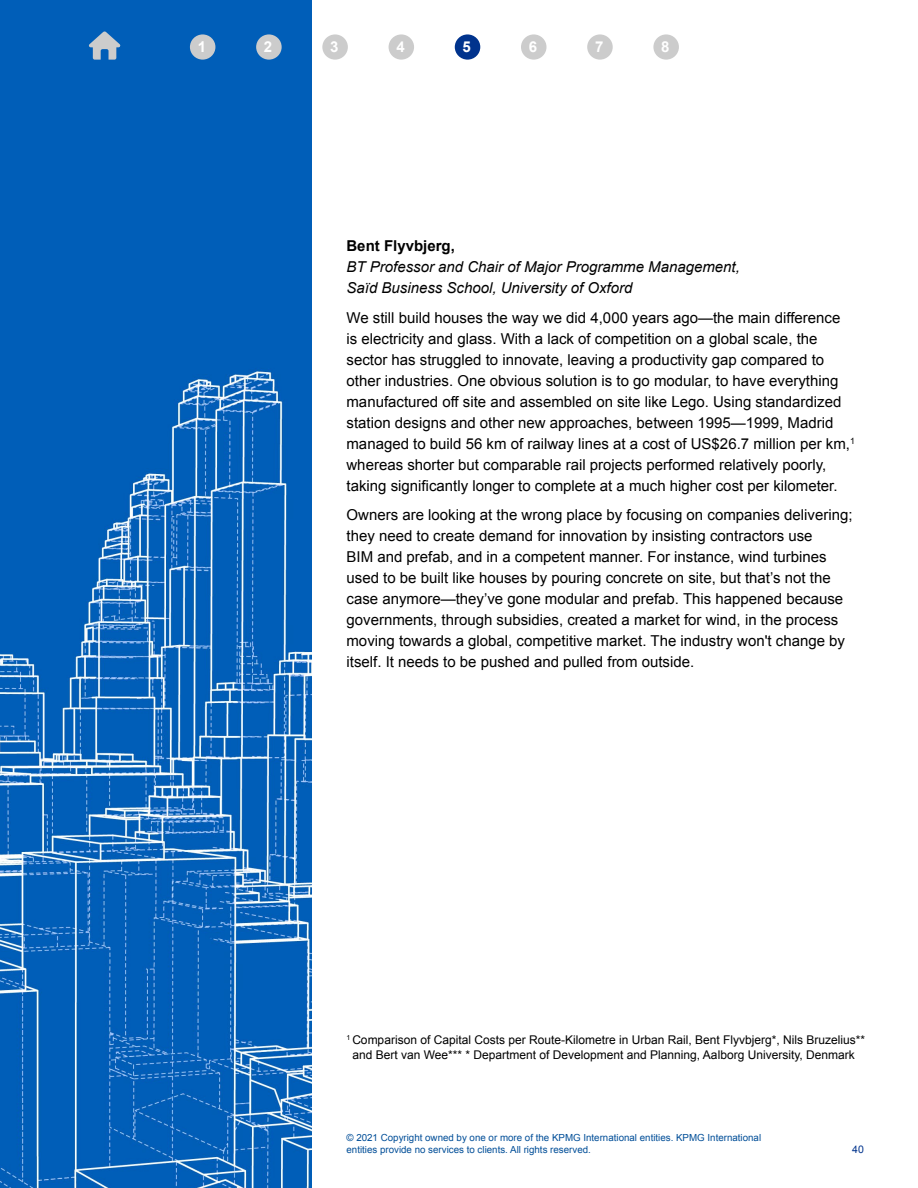
<style>
.page{position:relative;width:918px;height:1188px;background:#fff}
.page>*{position:absolute;margin:0;border:0;box-sizing:border-box;transform-origin:0 0}
.t1{font:15px/21px "Arial";color:#000}
.t2{font:italic 15px/21px "Arial";color:#000}
.t3{font:700 15px "Arial";color:#000}
.t4{font:700 15px "Arial";color:#fff}
.t5{font:12px/15px "Arial";color:#000;text-align:center}
.t6{font:10.5px "Arial";color:#00338d}
.t7{font:9.75px/12px "Arial";color:#004e98}
</style>
<div class="page">
<img style="left:0;top:0;width:312px;height:1188px">
<svg style="left:89px;top:31px;width:32px;height:29px"></svg>
<div style="left:190px;top:34px;width:25px;height:26px;background:#ccc;border-radius:50%"></div>
<div style="left:256px;top:34px;width:26px;height:26px;background:#ccc;border-radius:50%"></div>
<div style="left:322px;top:34px;width:26px;height:26px;background:#ccc;border-radius:50%"></div>
<div style="left:389px;top:34px;width:25px;height:26px;background:#ccc;border-radius:50%"></div>
<div style="left:455px;top:34px;width:25px;height:26px;background:#00338d;border-radius:50%"></div>
<div style="left:521px;top:34px;width:26px;height:26px;background:#ccc;border-radius:50%"></div>
<div style="left:587px;top:34px;width:26px;height:26px;background:#ccc;border-radius:50%"></div>
<div style="left:653px;top:34px;width:26px;height:26px;background:#ccc;border-radius:50%"></div>
<p class="t4" style="left:198px;top:37px;width:10px">1</p>
<p class="t4" style="left:264px;top:37px;width:10px">2</p>
<p class="t4" style="left:330px;top:37px;width:10px">3</p>
<p class="t4" style="left:396px;top:37px;width:10px">4</p>
<p class="t4" style="left:463px;top:37px;width:10px">5</p>
<p class="t4" style="left:529px;top:37px;width:10px">6</p>
<p class="t4" style="left:595px;top:37px;width:10px">7</p>
<p class="t4" style="left:661px;top:37px;width:10px">8</p>
<p class="t3" style="left:346px;top:236px;width:110px">Bent Flyvbjerg,</p>
<p class="t2" style="left:346px;top:256px;width:395px">BT Professor and Chair of Major Programme Management,<br>Saïd Business School, University of Oxford</p>
<p class="t1" style="left:346px;top:307px;width:510px">We still build houses the way we did 4,000 years ago—the main difference is electricity and glass. With a lack of competition on a global scale, the sector has struggled to innovate, leaving a productivity gap compared to other industries. One obvious solution is to go modular, to have everything manufactured off site and assembled on site like Lego. Using standardized station designs and other new approaches, between 1995—1999, Madrid managed to build 56 km of railway lines at a cost of US$26.7 million per km,<sup>1 </sup>whereas shorter but comparable rail projects performed relatively poorly, taking significantly longer to complete at a much higher cost per kilometer.</p>
<p class="t1" style="left:347px;top:505px;width:508px">Owners are looking at the wrong place by focusing on companies delivering; they need to create demand for innovation by insisting contractors use<br>BIM and prefab, and in a competent manner. For instance, wind turbines used to be built like houses by pouring concrete on site, but that’s not the case anymore—they’ve gone modular and prefab. This happened because governments, through subsidies, created a market for wind, in the process moving towards a global, competitive market. The industry won't change by itself. It needs to be pushed and pulled from outside.</p>
<p class="t5" style="left:346px;top:1032px;width:520px"><sup>1</sup> Comparison of Capital Costs per Route-Kilometre in Urban Rail, Bent Flyvbjerg*, Nils Bruzelius** and Bert van Wee*** * Department of Development and Planning, Aalborg University, Denmark</p>
<p class="t7" style="left:346px;top:1132px;width:416px">© 2021 Copyright owned by one or more of the KPMG International entities. KPMG International entities provide no services to clients. All rights reserved.</p>
<p class="t6" style="left:852px;top:1143px;width:13px">40</p>
</div>
